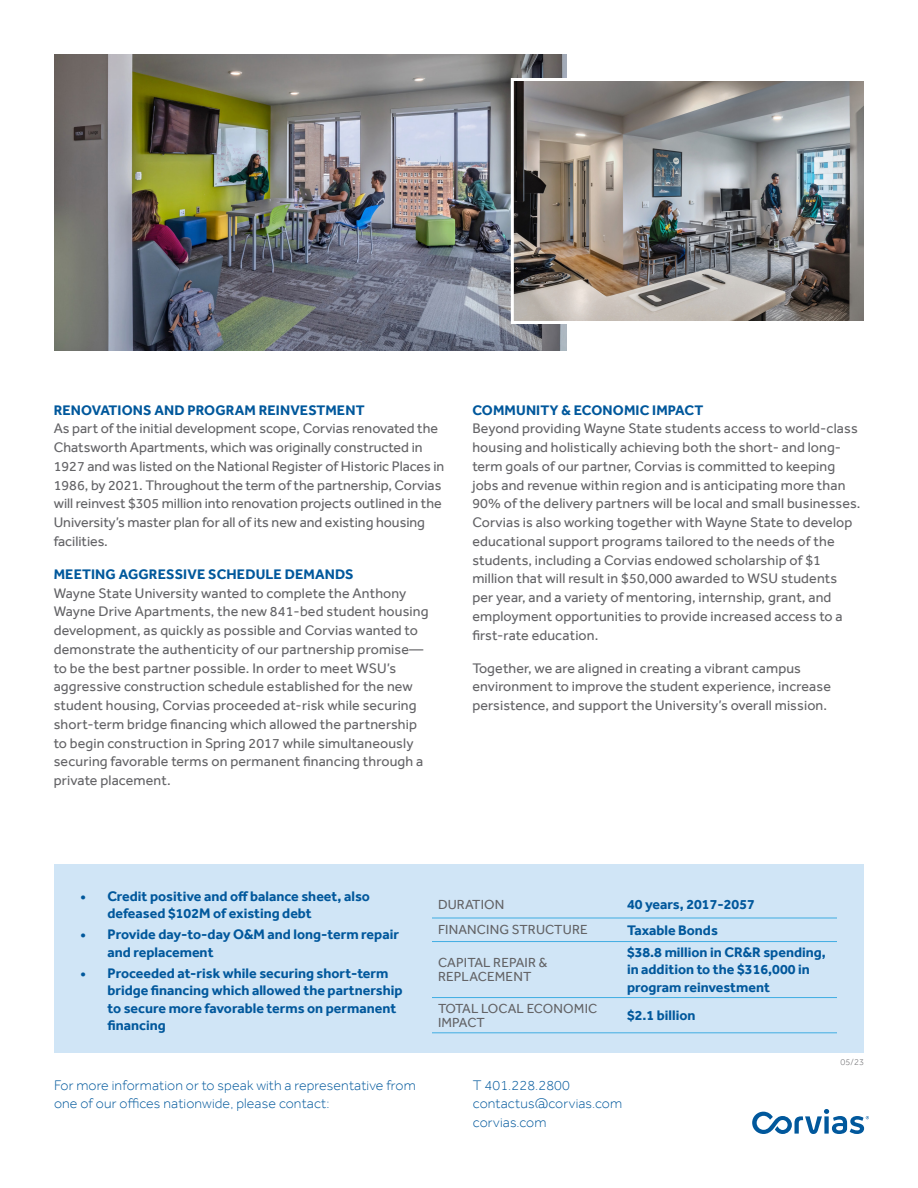
<style>
.page{position:relative;width:918px;height:1188px;background:#fff}
.page>*{position:absolute;margin:0;border:0;box-sizing:border-box;transform-origin:0 0}
._2022_Body_9_5_12_5{font:14.25px/18.8px "Effra";letter-spacing:.01em;color:#636366}
._2022_Project_Detail{font:700 14.25px/17.2px "Effra";color:#01589c}
._2022_Body_9_5_12_5-2{font:300 14.25px/18.8px "Effra";letter-spacing:.01em;color:#01589c}
._2022_Body_9_5_12_5-3{font:700 14.25px "Effra";letter-spacing:.01em;color:#01589c}
._2022_Subhead{font:700 14.25px "Effra";letter-spacing:.01em;color:#01589c}
._2022_Table_Column_A{font:13.5px/14.2px "Effra";letter-spacing:.01em;color:#636366}
._2022_Body_9_5_12_5-4{font:300 9px "Effra";color:#636366}
</style>
<div class="page">
<div style="left:54px;top:864px;width:810px;height:189px;background:#d0e5f6"></div>
<svg style="left:752px;top:1109px;width:117px;height:25px"></svg>
<hr style="left:432px;top:918px;width:189px;height:1px;background:#40ade2">
<hr style="left:621px;top:918px;width:216px;height:1px;background:#40ade2">
<hr style="left:432px;top:941px;width:189px;height:1px;background:#40ade2">
<hr style="left:621px;top:941px;width:216px;height:1px;background:#40ade2">
<hr style="left:432px;top:997px;width:189px;height:1px;background:#40ade2">
<hr style="left:621px;top:997px;width:216px;height:1px;background:#40ade2">
<hr style="left:432px;top:1032px;width:189px;height:1px;background:#40ade2">
<hr style="left:621px;top:1032px;width:216px;height:1px;background:#40ade2">
<img style="left:54px;top:54px;width:513px;height:297px">
<img style="left:509px;top:76px;width:355px;height:250px">
<p class="_2022_Body_9_5_12_5-3" style="left:54px;top:401px;width:312px">RENOVATIONS AND PROGRAM REINVESTMENT</p>
<p class="_2022_Body_9_5_12_5" style="left:54px;top:419px;width:392px">As part of the initial development scope, Corvias renovated the Chatsworth Apartments, which was originally constructed in 1927 and was listed on the National Register of Historic Places in 1986, by 2021. Throughout the term of the partnership, Corvias will reinvest $305 million into renovation projects outlined in the University’s master plan for all of its new and existing housing facilities.</p>
<p class="_2022_Body_9_5_12_5-3" style="left:54px;top:566px;width:302px">MEETING AGGRESSIVE SCHEDULE DEMANDS</p>
<p class="_2022_Body_9_5_12_5" style="left:54px;top:583px;width:376px">Wayne State University wanted to complete the Anthony Wayne Drive Apartments, the new 841-bed student housing development, as quickly as possible and Corvias wanted to demonstrate the authenticity of our partnership promise— to be the best partner possible. In order to meet WSU’s aggressive construction schedule established for the new student housing, Corvias proceeded at-risk while securing short-term bridge financing which allowed the partnership to begin construction in Spring 2017 while simultaneously securing favorable terms on permanent financing through a private placement.</p>
<p class="_2022_Subhead" style="left:472px;top:401px;width:233px">COMMUNITY &amp; ECONOMIC IMPACT</p>
<p class="_2022_Body_9_5_12_5" style="left:472px;top:419px;width:389px">Beyond providing Wayne State students access to world-class housing and holistically achieving both the short- and long&shy;term goals of our partner, Corvias is committed to keeping jobs and revenue within region and is anticipating more than 90% of the delivery partners will be local and small businesses.<br>Corvias is also working together with Wayne State to develop educational support programs tailored to the needs of the students, including a Corvias endowed scholarship of $1 million that will result in $50,000 awarded to WSU students per year, and a variety of mentoring, internship, grant, and employment opportunities to provide increased access to a first-rate education.</p>
<p class="_2022_Body_9_5_12_5" style="left:472px;top:658px;width:360px">Together, we are aligned in creating a vibrant campus environment to improve the student experience, increase persistence, and support the University’s overall mission.</p>
<p class="_2022_Project_Detail" style="left:107px;top:887px;width:264px;text-indent:-27px">• Credit positive and off balance sheet, also defeased $102M of existing debt</p>
<p class="_2022_Project_Detail" style="left:107px;top:926px;width:293px;text-indent:-27px">• Provide day-to-day O&amp;M and long-term repair and replacement</p>
<p class="_2022_Project_Detail" style="left:107px;top:965px;width:297px;text-indent:-27px">• Proceeded at-risk while securing short-term bridge financing which allowed the partnership to secure more favorable terms on permanent financing</p>
<p class="_2022_Body_9_5_12_5-2" style="left:54px;top:1075px;width:363px">For more information or to speak with a representative from one of our offices nationwide, please contact:</p>
<p class="_2022_Table_Column_A" style="left:438px;top:897px;width:68px">DURATION</p>
<p class="_2022_Project_Detail" style="left:627px;top:896px;width:129px">40 years, 2017-2057</p>
<p class="_2022_Table_Column_A" style="left:438px;top:922px;width:151px">FINANCING STRUCTURE</p>
<p class="_2022_Project_Detail" style="left:627px;top:921px;width:92px">Taxable Bonds</p>
<p class="_2022_Table_Column_A" style="left:438px;top:955px;width:111px">CAPITAL REPAIR &amp;<br>REPLACEMENT</p>
<p class="_2022_Project_Detail" style="left:627px;top:944px;width:200px">$38.8 million in CR&amp;R spending, in addition to the $316,000 in program reinvestment</p>
<p class="_2022_Table_Column_A" style="left:438px;top:1001px;width:161px">TOTAL LOCAL ECONOMIC<br>IMPACT</p>
<p class="_2022_Project_Detail" style="left:627px;top:1006px;width:70px">$2.1 billion</p>
<p class="_2022_Body_9_5_12_5-2" style="left:473px;top:1075px;width:151px">T 401.228.2800 contactus@corvias.com corvias.com</p>
<p class="_2022_Body_9_5_12_5-4" style="left:841px;top:1057px;width:25px">05/23</p>
</div>
